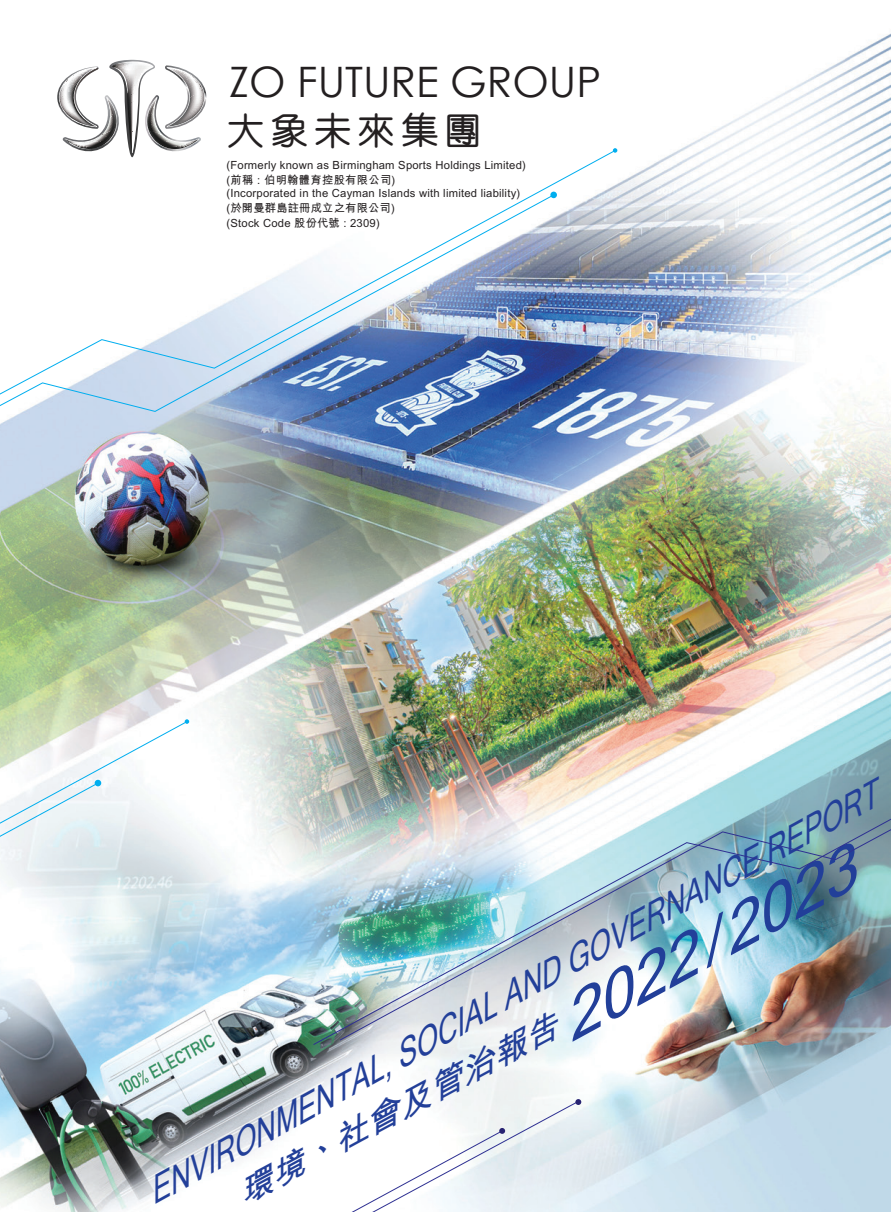
<style>
.page{position:relative;width:891px;height:1212px;background:#fff}
.page>*{position:absolute;margin:0;border:0;box-sizing:border-box;transform-origin:0 0}
.t1{font:italic 59.25px "Microsoft Sans Serif";color:#223f99;scale:1.14 1}
.t2{font:42px "Century Gothic";color:#231f20}
.t3{font:500 37.5px "M Yuen HK";letter-spacing:.16em;color:#231f20}
.t4{font:italic 35.55px "Microsoft Sans Serif";color:#223f99;scale:.87 1}
.t5{font:italic 700 31.65px "M Hei HK";color:#223f99;scale:1.14 1}
.t6{font:700 11.25px/15px "M Hei HK";letter-spacing:.02em;color:#231f20}
</style>
<div class="page">
<img style="left:101px;top:33px;width:790px;height:1179px">
<img style="left:312px;top:809px;width:579px;height:236px">
<svg style="left:328px;top:1099px;width:253px;height:113px"></svg>
<svg style="left:613px;top:148px;width:4px;height:5px"></svg>
<svg style="left:57px;top:59px;width:149px;height:91px"></svg>
<svg style="left:0;top:1177px;width:101px;height:35px"></svg>
<svg style="left:0;top:846px;width:187px;height:331px"></svg>
<img style="left:0;top:150px;width:615px;height:685px">
<h2 class="t2" style="left:229px;top:52px;width:374px">ZO FUTURE GROUP</h2>
<h3 class="t3" style="left:227px;top:105px;width:256px">大象未來集團</h3>
<p class="t6" style="left:226px;top:157px;width:301px">(Formerly known as Birmingham Sports Holdings Limited) (前稱 : 伯明翰體育控股有限公司)</p>
<p class="t6" style="left:226px;top:184px;width:295px">(Incorporated in the Cayman Islands with limited liability) (於開曼群島註冊成立之有限公司)<br>(Stock Code 股份代號 : 2309)</p>
<h3 class="t4" style="left:137px;top:1175px;width:954px;rotate:-29deg">ENVIRONMENTAL, SOCIAL AND GOVERNANCE REPORT</h3>
<h1 class="t1" style="left:542px;top:992px;width:290px;rotate:-29deg">2022/2023</h1>
<h3 class="t5" style="left:227px;top:1174px;width:317px;rotate:-28deg">環境、社會及管治報告</h3>
</div>
